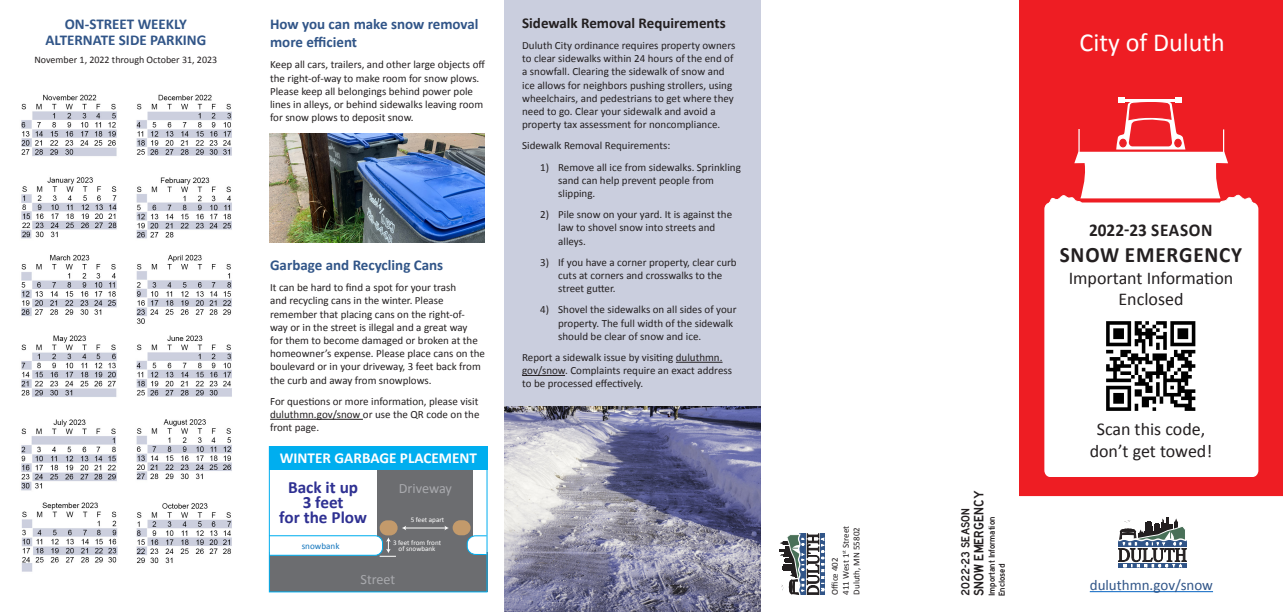
<style>
.page{position:relative;width:1283px;height:612px;background:#fff}
.page>*{position:absolute;margin:0;border:0;box-sizing:border-box;transform-origin:0 0}
.t1{font:26px "Calibri";color:#fff}
.t2{font:700 22px "Calibri";letter-spacing:.04em;color:#231f20;scale:.96 1}
.t3{font:18px "Calibri";color:#231f20}
.t4{font:700 18px "Calibri";letter-spacing:.025em;color:#231f20;scale:.96 1}
.t5{font:700 17.2px/14.7px "Calibri";color:#2e3092;text-align:center}
.t6{font:700 15.2px "Calibri";color:#fff}
.t7{font:700 15px/18px "Calibri";color:#315588}
.t8{font:700 15px "Calibri";color:#231f20}
.t9{font:15px "Calibri";color:#315588}
.t10{font:14.2px "Calibri";letter-spacing:-.005em;color:#a8a9ad}
.t11{font:14px "Highway Gothic";color:#231f20}
.t12{font:12px "Highway Gothic";color:#231f20}
.t13{font:11px/13.2px "Calibri";color:#231f20}
.t14{font:10px "Calibri";color:#231f20}
.t15{font:9.1px "Calibri";color:#1074bc}
.t16{font:9px "Calibri";color:#231f20}
.t17{font:9px "Highway Gothic";color:#231f20}
.t18{font:7.1px/6.1px "Calibri";color:#fff;text-align:center}
</style>
<div class="page">
<div style="left:504px;top:0;width:256px;height:612px;background:#cacede"></div>
<hr style="left:676px;top:362px;width:46px;height:1px;background:#231f20">
<hr style="left:522px;top:375px;width:43px;height:1px;background:#231f20">
<svg style="left:824px;top:534px;width:1px;height:61px"></svg>
<svg style="left:779px;top:534px;width:45px;height:61px"></svg>
<div style="left:1019px;top:0;width:263px;height:496px;background:#ee1d23"></div>
<svg style="left:1044px;top:203px;width:214px;height:274px"></svg>
<svg style="left:1048px;top:101px;width:205px;height:104px"></svg>
<hr style="left:1124px;top:100px;width:51px;height:2px;background:#fff">
<div style="left:1118px;top:97px;width:7px;height:6px;background:#fff"></div>
<div style="left:1174px;top:97px;width:7px;height:6px;background:#fff"></div>
<div style="left:1119px;top:139px;width:7px;height:8px;background:#ed1f26;border-radius:50%"></div>
<div style="left:1119px;top:139px;width:7px;height:8px;border:1px solid #ed1f26;border-radius:50%"></div>
<div style="left:1174px;top:139px;width:7px;height:8px;background:#ed1f26;border-radius:50%"></div>
<div style="left:1174px;top:139px;width:7px;height:8px;border:1px solid #ed1f26;border-radius:50%"></div>
<svg style="left:1118px;top:518px;width:68px;height:50px"></svg>
<hr style="left:1089px;top:591px;width:124px;height:1px;background:#0563c1">
<div style="left:269px;top:553px;width:218px;height:39px;background:#6c6d70"></div>
<div style="left:377px;top:446px;width:95px;height:107px;background:#6c6d70"></div>
<div style="left:380px;top:520px;width:17px;height:15px;background:#c39a6b;border-radius:8px"></div>
<div style="left:452px;top:520px;width:18px;height:15px;background:#c39a6b;border-radius:8px"></div>
<hr style="left:405px;top:528px;width:41px;height:1px;background:#fff">
<svg style="left:402px;top:526px;width:4px;height:4px"></svg>
<svg style="left:444px;top:526px;width:5px;height:4px"></svg>
<div style="left:269px;top:446px;width:218px;height:24px;background:#00aeef"></div>
<svg style="left:466px;top:535px;width:19px;height:20px"></svg>
<svg style="left:271px;top:535px;width:125px;height:22px"></svg>
<div style="left:269px;top:446px;width:218px;height:146px;border:1px solid #00aeef"></div>
<img style="left:504px;top:406px;width:256px;height:206px">
<img style="left:269px;top:133px;width:216px;height:110px">
<img style="left:21px;top:94px;width:211px;height:478px">
<hr style="left:270px;top:419px;width:93px;height:1px;background:#231f20">
<img style="left:1100px;top:315px;width:101px;height:98px">
<p class="t7" style="left:65px;top:14px;width:124px">ON-STREET WEEKLY</p>
<p class="t7" style="left:45px;top:30px;width:162px">ALTERNATE SIDE PARKING</p>
<p class="t14" style="left:35px;top:53px;width:184px">November 1, 2022 through October 31, 2023</p>
<p class="t7" style="left:270px;top:15px;width:210px">How you can make snow removal more efficient</p>
<p class="t13" style="left:270px;top:58px;width:216px">Keep all cars, trailers, and other large objects off the right-of-way to make room for snow plows.<br>Please keep all belongings behind power pole lines in alleys, or behind sidewalks leaving room for snow plows to deposit snow.</p>
<p class="t7" style="left:270px;top:256px;width:175px">Garbage and Recycling Cans</p>
<p class="t13" style="left:270px;top:281px;width:216px">It can be hard to find a spot for your trash<br>and recycling cans in the winter. Please remember that placing cans on the right-of&shy;way or in the street is illegal and a great way<br>for them to become damaged or broken at the homeowner’s expense. Please place cans on the boulevard or in your driveway, 3 feet back from the curb and away from snowplows.</p>
<p class="t13" style="left:270px;top:394px;width:211px;text-align:justify">For questions or more information, please visit duluthmn.gov/snow or use the QR code on the front page.</p>
<p class="t6" style="left:280px;top:447px;width:199px">WINTER GARBAGE PLACEMENT</p>
<p class="t5" style="left:279px;top:480px;width:89px">Back it up<br>3 feet<br>for the Plow</p>
<p class="t15" style="left:302px;top:539px;width:39px">snowbank</p>
<p class="t10" style="left:399px;top:479px;width:55px">Driveway</p>
<p class="t18" style="left:411px;top:517px;width:35px">5 feet apart</p>
<p class="t18" style="left:393px;top:539px;width:49px">3 feet from front of snowbank</p>
<p class="t10" style="left:360px;top:570px;width:36px">Street</p>
<p class="t8" style="left:522px;top:12px;width:205px">Sidewalk Removal Requirements</p>
<p class="t13" style="left:522px;top:38px;width:215px">Duluth City ordinance requires property owners to clear sidewalks within 24 hours of the end of a snowfall. Clearing the sidewalk of snow and ice allows for neighbors pushing strollers, using wheelchairs, and pedestrians to get where they need to go. Clear your sidewalk and avoid a property tax assessment for noncompliance.</p>
<p class="t13" style="left:522px;top:139px;width:150px">Sidewalk Removal Requirements:</p>
<p class="t13" style="left:558px;top:160px;width:184px;text-indent:-18px">1) Remove all ice from sidewalks. Sprinkling sand can help prevent people from slipping.</p>
<p class="t13" style="left:558px;top:208px;width:175px;text-indent:-18px">2) Pile snow on your yard. It is against the law to shovel snow into streets and alleys.</p>
<p class="t13" style="left:558px;top:255px;width:180px;text-indent:-18px">3) If you have a corner property, clear curb cuts at corners and crosswalks to the street gutter.</p>
<p class="t13" style="left:558px;top:303px;width:180px;text-indent:-18px">4) Shovel the sidewalks on all sides of your property. The full width of the sidewalk should be clear of snow and ice.</p>
<p class="t13" style="left:522px;top:350px;width:211px">Report a sidewalk issue by visiting duluthmn. gov/snow. Complaints require an exact address to be processed effectively.</p>
<p class="t16" style="left:839px;top:595px;width:70px;rotate:-90deg">411 West 1<sup>st</sup> Street</p>
<p class="t16" style="left:850px;top:595px;width:69px;rotate:-90deg">Duluth, MN 55802</p>
<p class="t16" style="left:828px;top:595px;width:39px;rotate:-90deg">Office 402</p>
<p class="t1" style="left:1079px;top:25px;width:147px">City of Duluth</p>
<p class="t11" style="left:971px;top:596px;width:107px;rotate:-90deg">SNOW EMERGENCY</p>
<p class="t12" style="left:959px;top:596px;width:89px;rotate:-90deg">2022-23 SEASON</p>
<p class="t17" style="left:987px;top:596px;width:81px;rotate:-90deg">Important Information</p>
<p class="t17" style="left:997px;top:596px;width:34px;rotate:-90deg">Enclosed</p>
<p class="t4" style="left:1089px;top:217px;width:130px">2022-23 SEASON</p>
<p class="t2" style="left:1059px;top:239px;width:191px">SNOW EMERGENCY</p>
<p class="t3" style="left:1068px;top:265px;width:166px">Important Information</p>
<p class="t3" style="left:1118px;top:287px;width:66px">Enclosed</p>
<p class="t3" style="left:1096px;top:417px;width:110px">Scan this code,</p>
<p class="t3" style="left:1089px;top:438px;width:124px">don’t get towed!</p>
<p class="t9" style="left:1089px;top:575px;width:125px">duluthmn.gov/snow</p>
</div>
